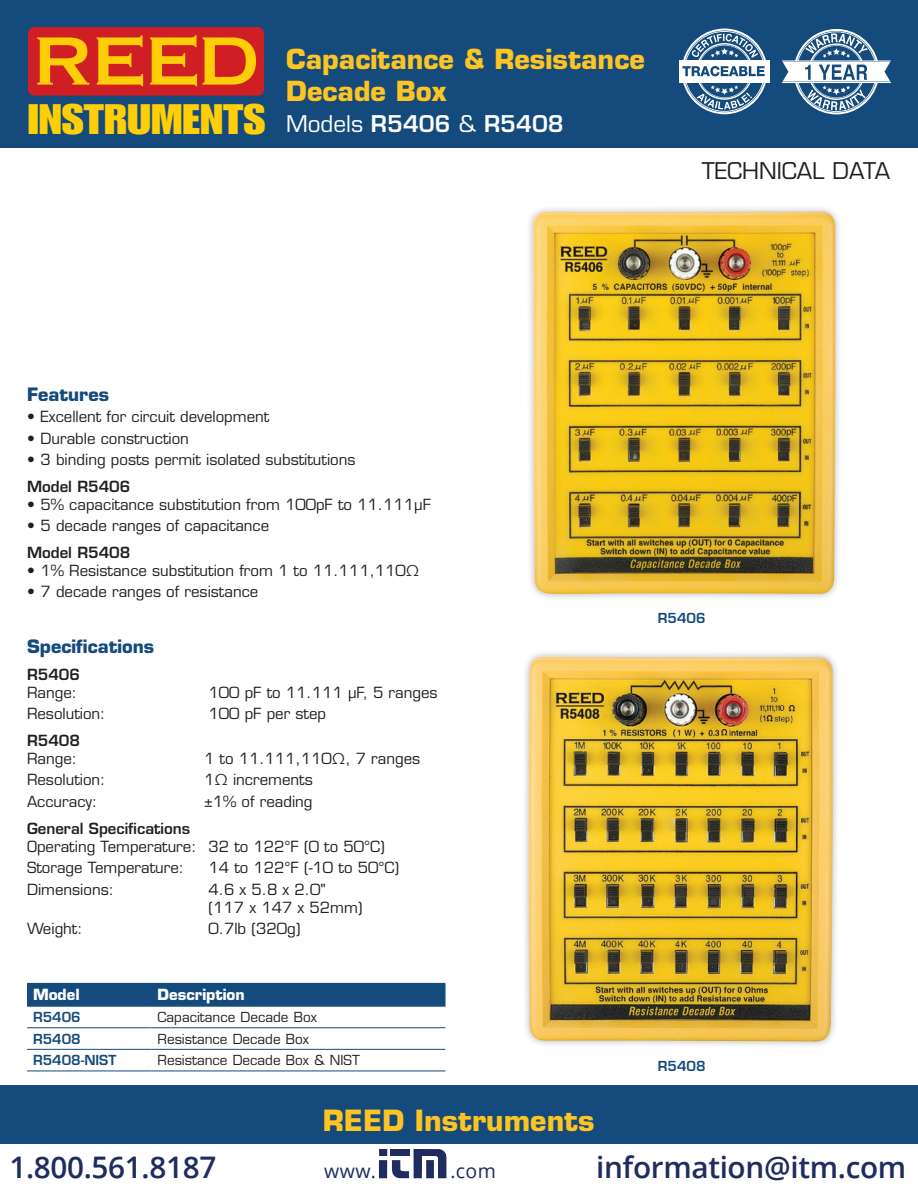
<style>
.page{position:relative;width:918px;height:1188px;background:#fff}
.page>*{position:absolute;margin:0;border:0;box-sizing:border-box;transform-origin:0 0}
.t1{font:41.7px "Impact LT Std";color:#fece08;scale:1.19 1}
.t2{font:600 29.7px "Open Sans";letter-spacing:-.01em;color:#1e2c5f}
.t3{font:700 28.5px "Eurostile LT Std";color:#fec422}
.t4{font:700 27px/32.4px "Eurostile LT Std";color:#fec422}
.t5{font:600 22.5px "Eurostile LT Std";color:#fff}
.t6{font:22.5px "Eurostile LT Std";color:#231f20}
.t7{font:19.5px "Open Sans";letter-spacing:.02em;color:#1e2c5f}
.t8{font:700 18px "Eurostile LT Std";color:#144a7c}
.t9{font:15px/21.5px "Eurostile LT Std";color:#231f20}
.t10{font:600 15px "Eurostile LT Std";color:#231f20}
.t11{font:700 15px "Eurostile LT Std";color:#fff}
.t12{font:13.5px "Eurostile LT Std";color:#231f20}
.t13{font:600 13.5px "Eurostile LT Std";color:#144a7c}
.s1{font-weight:400}
</style>
<div class="page">
<div style="left:0;top:0;width:918px;height:148px;background:#144a7c"></div>
<div style="left:0;top:1085px;width:918px;height:103px;background:#144a7c"></div>
<svg style="left:782px;top:29px;width:109px;height:85px"></svg>
<div style="left:28px;top:27px;width:236px;height:69px;background:#d01e25;border-radius:6px"></div>
<svg style="left:37px;top:37px;width:52px;height:48px"></svg>
<svg style="left:97px;top:35px;width:46px;height:51px"></svg>
<svg style="left:150px;top:35px;width:106px;height:51px"></svg>
<svg style="left:683px;top:83px;width:83px;height:31px"></svg>
<div style="left:679px;top:62px;width:91px;height:19px;background:#fff"></div>
<hr style="left:679px;top:60px;width:91px;height:1px;background:#fff">
<hr style="left:679px;top:82px;width:91px;height:1px;background:#fff">
<svg style="left:682px;top:29px;width:84px;height:47px"></svg>
<div style="left:27px;top:983px;width:419px;height:23px;background:#144a7c"></div>
<hr style="left:27px;top:1006px;width:125px;height:1px;background:#144a7c">
<hr style="left:152px;top:1006px;width:293px;height:1px;background:#144a7c">
<hr style="left:27px;top:1049px;width:125px;height:1px;background:#144a7c">
<hr style="left:152px;top:1049px;width:293px;height:1px;background:#144a7c">
<hr style="left:27px;top:1071px;width:125px;height:1px;background:#144a7c">
<hr style="left:152px;top:1071px;width:293px;height:1px;background:#144a7c">
<hr style="left:27px;top:1027px;width:125px;height:1px;background:#144a7c">
<hr style="left:152px;top:1027px;width:293px;height:1px;background:#144a7c">
<div style="left:522px;top:649px;width:318px;height:400px;background:#231f20;opacity:.3"></div>
<img style="left:529px;top:656px;width:304px;height:385px">
<div style="left:526px;top:204px;width:317px;height:397px;background:#231f20;opacity:.3"></div>
<img style="left:533px;top:211px;width:303px;height:383px">
<div style="left:0;top:1145px;width:918px;height:43px;background:#fff"></div>
<div style="left:379px;top:1149px;width:8px;height:7px;background:#1e2c5f"></div>
<div style="left:379px;top:1160px;width:8px;height:18px;background:#1e2c5f"></div>
<svg style="left:391px;top:1149px;width:55px;height:29px"></svg>
<h3 class="t4" style="left:286px;top:43px;width:360px">Capacitance &amp; Resistance<br>Decade Box</h3>
<h1 class="t1" style="left:28px;top:95px;width:201px">INSTRUMENTS</h1>
<h3 class="t5" style="left:286px;top:110px;width:279px"><span class="s1">Models</span> R5406 <span class="s1">&amp;</span> R5408</h3>
<h3 class="t6" style="left:702px;top:157px;width:190px">TECHNICAL DATA</h3>
<p class="t8" style="left:27px;top:383px;width:84px">Features</p>
<p class="t9" style="left:27px;top:406px;width:244px">• Excellent for circuit development</p>
<p class="t9" style="left:27px;top:428px;width:164px">• Durable construction</p>
<p class="t9" style="left:27px;top:449px;width:330px">• 3 binding posts permit isolated substitutions</p>
<p class="t10" style="left:27px;top:477px;width:105px">Model R5406</p>
<p class="t9" style="left:27px;top:494px;width:405px">• 5% capacitance substitution from 100pF to 11.111µF</p>
<p class="t9" style="left:27px;top:515px;width:244px">• 5 decade ranges of capacitance</p>
<p class="t10" style="left:27px;top:543px;width:105px">Model R5408</p>
<p class="t9" style="left:27px;top:560px;width:394px">• 1% Resistance substitution from 1 to 11.111,110Ω</p>
<p class="t9" style="left:27px;top:581px;width:233px">• 7 decade ranges of resistance</p>
<p class="t8" style="left:27px;top:635px;width:129px">Specifications</p>
<p class="t10" style="left:27px;top:665px;width:55px">R5406</p>
<p class="t9" style="left:27px;top:681px;width:52px">Range:</p>
<p class="t9" style="left:208px;top:681px;width:231px">100 pF to 11.111 µF, 5 ranges</p>
<p class="t9" style="left:27px;top:703px;width:80px">Resolution:</p>
<p class="t9" style="left:208px;top:703px;width:119px">100 pF per step</p>
<p class="t10" style="left:27px;top:731px;width:55px">R5408</p>
<p class="t9" style="left:27px;top:748px;width:52px">Range:</p>
<p class="t9" style="left:204px;top:748px;width:218px">1 to 11.111,110Ω, 7 ranges</p>
<p class="t9" style="left:27px;top:769px;width:80px">Resolution:</p>
<p class="t9" style="left:204px;top:769px;width:110px">1Ω increments</p>
<p class="t9" style="left:27px;top:791px;width:72px">Accuracy:</p>
<p class="t9" style="left:204px;top:791px;width:110px">±1% of reading</p>
<p class="t10" style="left:27px;top:819px;width:165px">General Specifications</p>
<p class="t9" style="left:27px;top:836px;width:359px">Operating Temperature: 32 to 122°F (0 to 50°C)<br>Storage Temperature:</p>
<p class="t9" style="left:208px;top:857px;width:192px">14 to 122°F (-10 to 50°C)</p>
<p class="t9" style="left:27px;top:879px;width:88px">Dimensions:</p>
<p class="t9" style="left:208px;top:881px;width:156px;line-height:18px">4.6 x 5.8 x 2.0" (117 x 147 x 52mm)</p>
<p class="t9" style="left:27px;top:918px;width:57px">Weight:</p>
<p class="t9" style="left:208px;top:918px;width:93px">0.7lb (320g)</p>
<p class="t11" style="left:33px;top:985px;width:48px">Model</p>
<p class="t11" style="left:158px;top:985px;width:89px">Description</p>
<p class="t13" style="left:33px;top:1009px;width:49px">R5406</p>
<p class="t12" style="left:158px;top:1009px;width:161px">Capacitance Decade Box</p>
<p class="t13" style="left:33px;top:1030px;width:49px">R5408</p>
<p class="t12" style="left:158px;top:1031px;width:153px">Resistance Decade Box</p>
<p class="t13" style="left:33px;top:1052px;width:85px">R5408-NIST</p>
<p class="t12" style="left:158px;top:1052px;width:204px">Resistance Decade Box &amp; NIST</p>
<h3 class="t3" style="left:323px;top:1102px;width:273px">REED Instruments</h3>
<p class="t13" style="left:658px;top:610px;width:49px">R5406</p>
<p class="t13" style="left:658px;top:1058px;width:49px">R5408</p>
<h2 class="t2" style="left:9px;top:1147px;width:208px">1.800.561.8187</h2>
<h3 class="t7" style="left:324px;top:1158px;width:53px">www.</h3>
<h3 class="t7" style="left:450px;top:1158px;width:47px">.com</h3>
<h2 class="t2" style="left:596px;top:1147px;width:312px">information@itm.com</h2>
</div>
